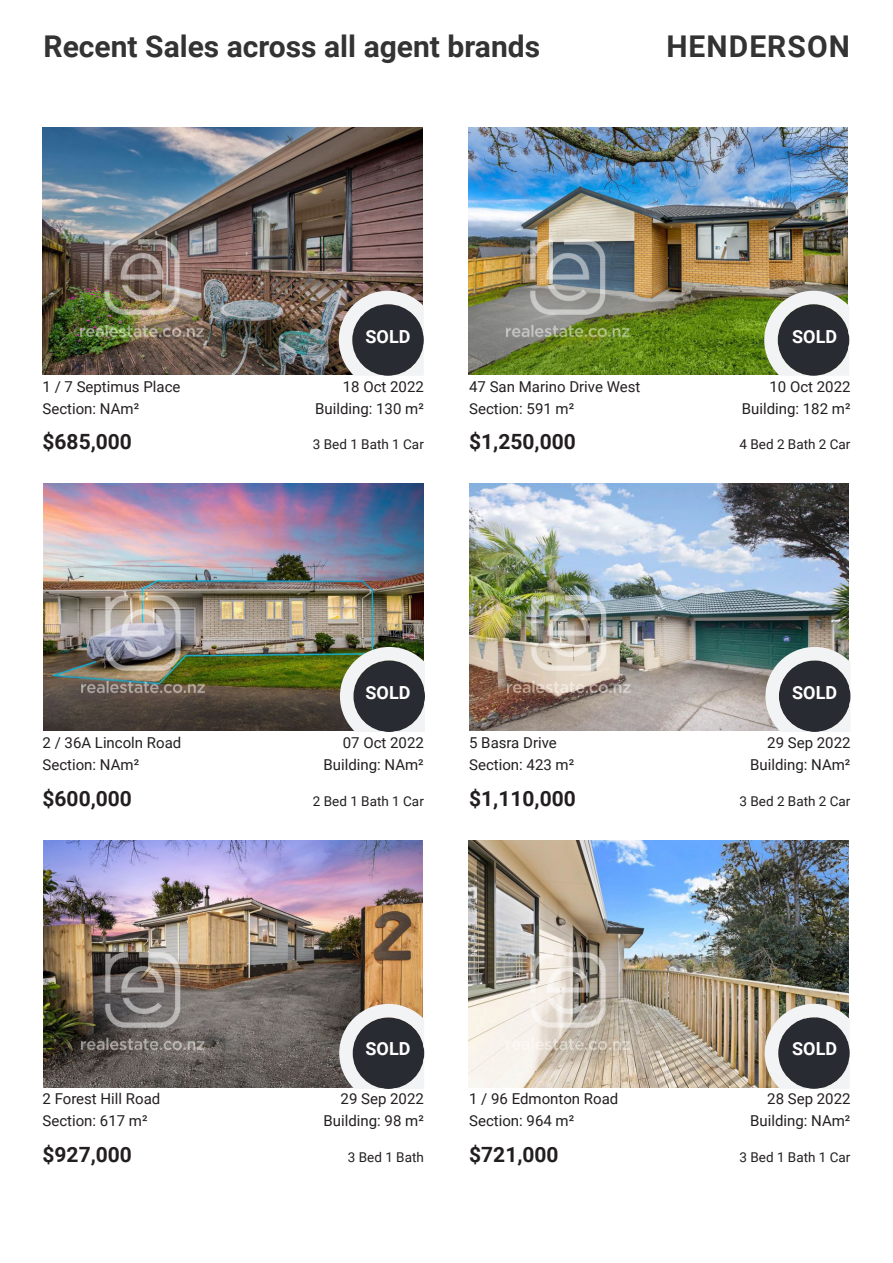
<style>
.page{position:relative;width:893px;height:1263px;background:#fff}
.page>*{position:absolute;margin:0;border:0;box-sizing:border-box;transform-origin:0 0}
.t1{font:700 30px "Roboto";color:#333}
.t2{font:700 30px "Roboto";letter-spacing:.035em;color:#333}
.t3{font:700 21px "Roboto";color:#231f20}
.t4{font:700 18px "Roboto";color:#fff}
.t5{font:15px "Roboto";color:#231f20}
.t6{font:13.5px "Roboto";color:#231f20}
</style>
<div class="page">
<img style="left:43px;top:128px;width:379px;height:246px">
<img style="left:468px;top:128px;width:380px;height:246px">
<img style="left:44px;top:484px;width:379px;height:246px">
<img style="left:469px;top:484px;width:380px;height:246px">
<img style="left:469px;top:841px;width:379px;height:246px">
<img style="left:43px;top:841px;width:380px;height:246px">
<svg style="left:339px;top:291px;width:85px;height:85px"></svg>
<svg style="left:764px;top:291px;width:85px;height:85px"></svg>
<svg style="left:340px;top:647px;width:85px;height:85px"></svg>
<svg style="left:765px;top:647px;width:85px;height:85px"></svg>
<svg style="left:765px;top:1004px;width:85px;height:85px"></svg>
<svg style="left:339px;top:1004px;width:85px;height:85px"></svg>
<h1 class="t1" style="left:44px;top:32px;width:498px">Recent Sales across all agent brands</h1>
<h1 class="t2" style="left:666px;top:32px;width:185px">HENDERSON</h1>
<p class="t4" style="left:366px;top:328px;width:46px">SOLD</p>
<p class="t4" style="left:792px;top:328px;width:46px">SOLD</p>
<p class="t5" style="left:43px;top:380px;width:139px">1 / 7 Septimus Place</p>
<p class="t5" style="left:343px;top:380px;width:83px">18 Oct 2022</p>
<p class="t5" style="left:43px;top:402px;width:98px">Section: NAm²</p>
<h2 class="t3" style="left:43px;top:431px;width:91px">$685,000</h2>
<p class="t5" style="left:315px;top:402px;width:110px">Building: 130 m²</p>
<p class="t6" style="left:313px;top:439px;width:112px">3 Bed 1 Bath 1 Car</p>
<p class="t5" style="left:469px;top:380px;width:173px">47 San Marino Drive West</p>
<p class="t5" style="left:769px;top:380px;width:83px">10 Oct 2022</p>
<p class="t5" style="left:469px;top:402px;width:107px">Section: 591 m²</p>
<h2 class="t3" style="left:469px;top:431px;width:108px">$1,250,000</h2>
<p class="t5" style="left:742px;top:402px;width:110px">Building: 182 m²</p>
<p class="t6" style="left:739px;top:439px;width:112px">4 Bed 2 Bath 2 Car</p>
<p class="t4" style="left:366px;top:684px;width:46px">SOLD</p>
<p class="t4" style="left:792px;top:684px;width:46px">SOLD</p>
<p class="t5" style="left:43px;top:737px;width:140px">2 / 36A Lincoln Road</p>
<p class="t5" style="left:343px;top:737px;width:83px">07 Oct 2022</p>
<p class="t5" style="left:43px;top:759px;width:98px">Section: NAm²</p>
<h2 class="t3" style="left:43px;top:788px;width:91px">$600,000</h2>
<p class="t5" style="left:324px;top:759px;width:102px">Building: NAm²</p>
<p class="t6" style="left:313px;top:795px;width:112px">2 Bed 1 Bath 1 Car</p>
<p class="t5" style="left:469px;top:737px;width:89px">5 Basra Drive</p>
<p class="t5" style="left:767px;top:737px;width:85px">29 Sep 2022</p>
<p class="t5" style="left:469px;top:759px;width:107px">Section: 423 m²</p>
<h2 class="t3" style="left:469px;top:788px;width:108px">$1,110,000</h2>
<p class="t5" style="left:750px;top:759px;width:102px">Building: NAm²</p>
<p class="t6" style="left:739px;top:795px;width:112px">3 Bed 2 Bath 2 Car</p>
<p class="t4" style="left:366px;top:1040px;width:46px">SOLD</p>
<p class="t4" style="left:792px;top:1040px;width:46px">SOLD</p>
<p class="t5" style="left:43px;top:1093px;width:119px">2 Forest Hill Road</p>
<p class="t5" style="left:341px;top:1093px;width:85px">29 Sep 2022</p>
<p class="t5" style="left:43px;top:1115px;width:107px">Section: 617 m²</p>
<h2 class="t3" style="left:43px;top:1144px;width:91px">$927,000</h2>
<p class="t5" style="left:324px;top:1115px;width:102px">Building: 98 m²</p>
<p class="t6" style="left:348px;top:1151px;width:78px">3 Bed 1 Bath</p>
<p class="t5" style="left:469px;top:1093px;width:151px">1 / 96 Edmonton Road</p>
<p class="t5" style="left:767px;top:1093px;width:85px">28 Sep 2022</p>
<p class="t5" style="left:469px;top:1115px;width:107px">Section: 964 m²</p>
<h2 class="t3" style="left:469px;top:1144px;width:91px">$721,000</h2>
<p class="t5" style="left:750px;top:1115px;width:102px">Building: NAm²</p>
<p class="t6" style="left:739px;top:1151px;width:112px">3 Bed 1 Bath 1 Car</p>
</div>
